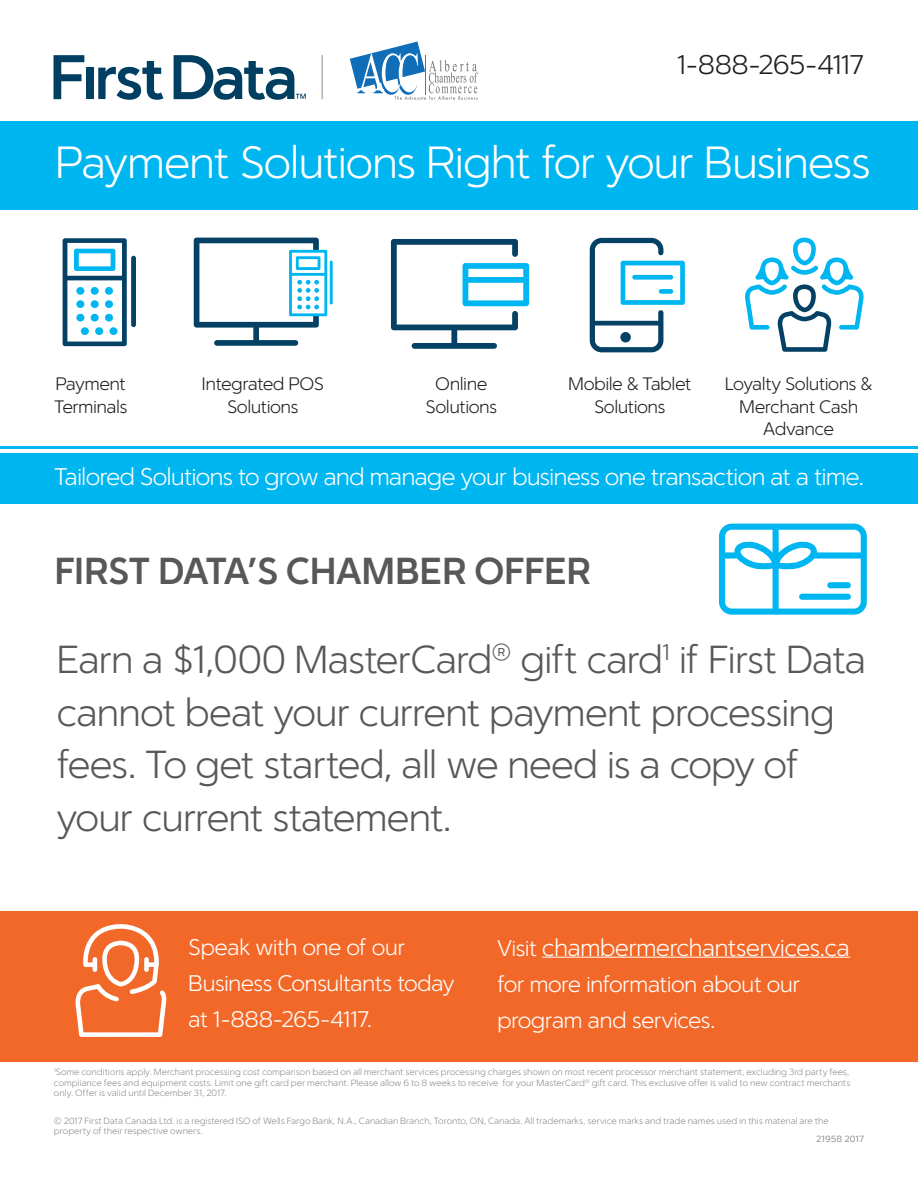
<style>
.page{position:relative;width:918px;height:1188px;background:#fff}
.page>*{position:absolute;margin:0;border:0;box-sizing:border-box;transform-origin:0 0}
.t1{font:300 45px "Simple Sans";letter-spacing:-.04em;color:#fff}
.t2{font:300 39px/52.5px "Simple Sans";letter-spacing:-.04em;color:#57585a}
.t3{font:700 37.5px "Simple Sans";letter-spacing:-.035em;color:#57585a}
.t4{font:300 27px "Simple Sans";letter-spacing:-.045em;color:#231f20}
.t5{font:300 24px "Simple Sans";letter-spacing:-.045em;color:#fff}
.t6{font:300 22.5px/36px "Simple Sans";letter-spacing:-.035em;color:#fff}
.t7{font:300 18px/22.5px "Simple Sans";letter-spacing:-.03em;color:#231f20;text-align:center}
.t8{font:300 9px/10.5px "Simple Sans";letter-spacing:-.005em;color:#8a8c8f}
.t9{font:9px "Simple Sans";color:#8a8c8f}
.s1{font-size:22.5px}
</style>
<div class="page">
<hr style="left:322px;top:55px;width:1px;height:44px;background:#8a8c8f">
<div style="left:87px;top:68px;width:7px;height:31px;background:#003f61"></div>
<svg style="left:98px;top:61px;width:65px;height:39px"></svg>
<svg style="left:54px;top:55px;width:30px;height:44px"></svg>
<svg style="left:174px;top:55px;width:132px;height:45px"></svg>
<svg style="left:350px;top:42px;width:128px;height:58px"></svg>
<hr style="left:426px;top:55px;width:1px;height:40px;background:#707171">
<div style="left:0;top:121px;width:918px;height:89px;background:#00b6f0"></div>
<hr style="left:0;top:446px;width:918px;height:3px;background:#00b6f0">
<div style="left:0;top:453px;width:918px;height:50px;background:#00b6f0"></div>
<div style="left:0;top:912px;width:918px;height:150px;background:#f26828"></div>
<svg style="left:63px;top:238px;width:64px;height:108px"></svg>
<div style="left:76px;top:287px;width:8px;height:8px;background:#00b6f0;border-radius:50%"></div>
<div style="left:76px;top:300px;width:8px;height:8px;background:#00b6f0;border-radius:50%"></div>
<div style="left:91px;top:300px;width:8px;height:8px;background:#00b6f0;border-radius:50%"></div>
<div style="left:76px;top:314px;width:8px;height:8px;background:#00b6f0;border-radius:50%"></div>
<div style="left:91px;top:314px;width:8px;height:8px;background:#00b6f0;border-radius:50%"></div>
<div style="left:91px;top:287px;width:8px;height:8px;background:#00b6f0;border-radius:50%"></div>
<div style="left:105px;top:287px;width:8px;height:8px;background:#00b6f0;border-radius:50%"></div>
<div style="left:105px;top:300px;width:8px;height:8px;background:#00b6f0;border-radius:50%"></div>
<div style="left:105px;top:314px;width:8px;height:8px;background:#00b6f0;border-radius:50%"></div>
<div style="left:131px;top:256px;width:5px;height:71px;background:#044164;border-radius:2px"></div>
<svg style="left:194px;top:238px;width:133px;height:108px"></svg>
<hr style="left:330px;top:261px;width:3px;height:44px;background:#00b6f0">
<svg style="left:391px;top:239px;width:138px;height:110px"></svg>
<svg style="left:590px;top:238px;width:95px;height:114px"></svg>
<svg style="left:745px;top:238px;width:119px;height:114px"></svg>
<svg style="left:719px;top:524px;width:148px;height:91px"></svg>
<div style="left:827px;top:582px;width:24px;height:6px;background:#00b6f0;border-radius:3px"></div>
<div style="left:799px;top:594px;width:52px;height:6px;background:#00b6f0;border-radius:3px"></div>
<hr style="left:542px;top:957px;width:308px;height:1px;background:#fff">
<svg style="left:76px;top:924px;width:90px;height:113px"></svg>
<h3 class="t4" style="left:677px;top:49px;width:189px">1-888-265-4117</h3>
<h1 class="t1" style="left:55px;top:136px;width:818px">Payment Solutions Right for your Business</h1>
<h3 class="t7" style="left:54px;top:373px;width:75px;text-align:left">Payment<br>Terminals</h3>
<h3 class="t7" style="left:202px;top:373px;width:124px">Integrated POS<br>Solutions</h3>
<h3 class="t7" style="left:426px;top:373px;width:73px">Online<br>Solutions</h3>
<h3 class="t7" style="left:568px;top:373px;width:125px">Mobile &amp; Tablet<br>Solutions</h3>
<h3 class="t7" style="left:725px;top:373px;width:149px">Loyalty Solutions &amp;<br>Merchant Cash<br>Advance</h3>
<h3 class="t5" style="left:54px;top:462px;width:812px">Tailored Solutions to grow and manage your business one transaction at a time.</h3>
<h3 class="t3" style="left:54px;top:548px;width:539px">FIRST DATA’S CHAMBER OFFER</h3>
<h2 class="t2" style="left:56px;top:633px;width:811px">Earn a $1,000 MasterCard<sup>®</sup> gift card<sup>1</sup> if First Data cannot beat your current payment processing fees. To get started, all we need is a copy of your current statement.</h2>
<h3 class="t6" style="left:188px;top:928px;width:268px">Speak with one of our<br>Business Consultants today at 1-888-265-4117.</h3>
<h3 class="t5" style="left:497px;top:933px;width:355px"><span class="s1">Visit</span> chambermerchantservices.ca</h3>
<h3 class="t6" style="left:497px;top:965px;width:305px">for more information about our program and services.</h3>
<p class="t8" style="left:54px;top:1067px;width:798px"><sup>1</sup>Some conditions apply. Merchant processing cost comparison based on all merchant services processing charges shown on most recent processor merchant statement, excluding 3rd party fees, compliance fees and equipment costs. Limit one gift card per merchant. Please allow 6 to 8 weeks to receive for your MasterCard<sup>®</sup> gift card. This exclusive offer is valid to new contract merchants only. Offer is valid until December 31, 2017.</p>
<p class="t8" style="left:54px;top:1115px;width:776px">© 2017 First Data Canada Ltd. is a registered ISO of Wells Fargo Bank, N.A., Canadian Branch, Toronto, ON, Canada. All trademarks, service marks and trade names used in this material are the property of their respective owners.</p>
<p class="t9" style="left:816px;top:1133px;width:49px">21958 2017</p>
</div>
